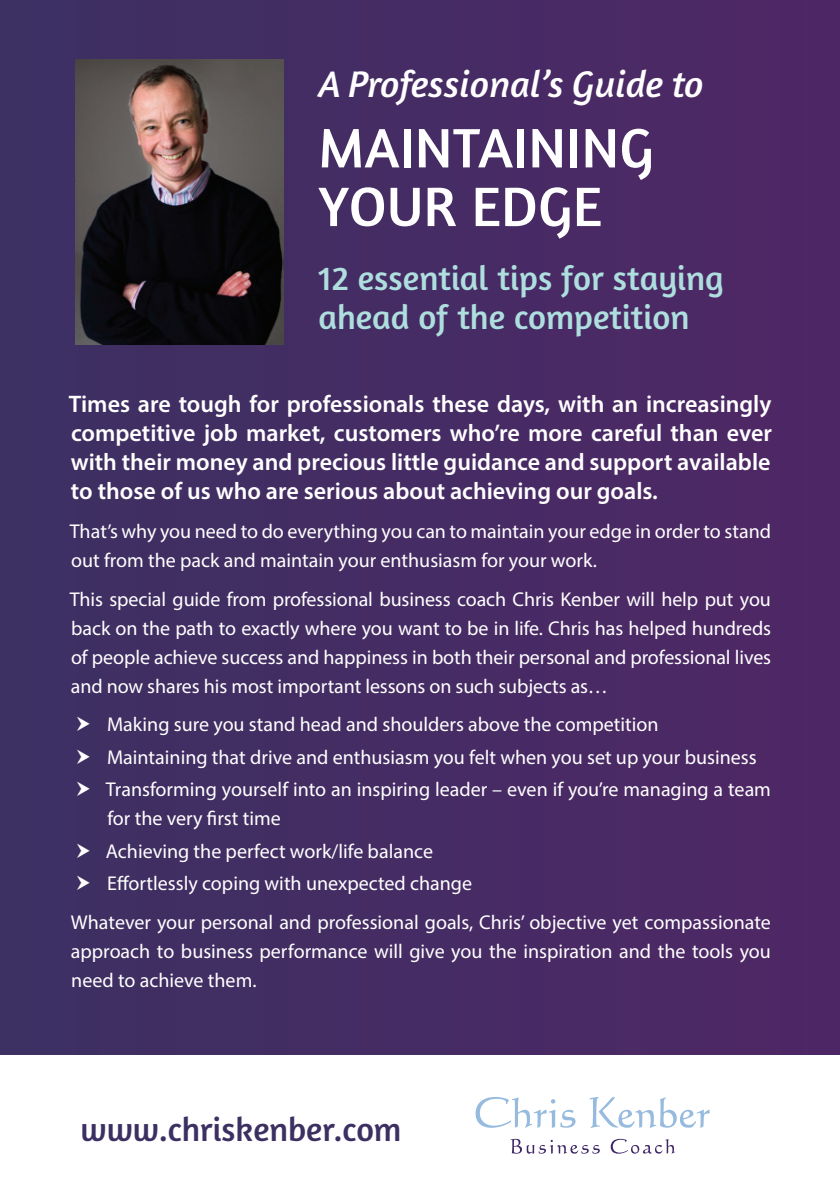
<style>
.page{position:relative;width:840px;height:1191px;background:#fff}
.page>*{position:absolute;margin:0;border:0;box-sizing:border-box;transform-origin:0 0}
.t1{font:56.4px/58.6px "Amaranth";letter-spacing:.01em;color:#fff}
.t2{font:italic 38px "Amaranth";color:#fff}
.t3{font:34.8px/39px "Amaranth";color:#aedede}
.t4{font:34px "Amaranth";color:#3c3063}
.okladka{font:600 24px/29px "Myriad Pro";color:#fff;text-align:justify}
.okladka-2{font:20px/29px "Myriad Pro";color:#fff}
</style>
<div class="page">
<div style="left:0;top:0;width:839px;height:1191px;background:#462c64"></div>
<div style="left:0;top:1055px;width:839px;height:136px;background:#fff"></div>
<svg style="left:475px;top:1097px;width:100px;height:30px"></svg>
<svg style="left:589px;top:1097px;width:120px;height:31px"></svg>
<svg style="left:510px;top:1138px;width:89px;height:15px"></svg>
<svg style="left:610px;top:1138px;width:64px;height:15px"></svg>
<img style="left:76px;top:59px;width:207px;height:286px">
<p class="t2" style="left:318px;top:62px;width:386px">A Professional’s Guide to</p>
<p class="t1" style="left:318px;top:118px;width:337px">MAINTAINING<br>YOUR EDGE</p>
<p class="t3" style="left:318px;top:258px;width:406px">12 essential tips for staying ahead of the competition</p>
<p class="okladka" style="left:69px;top:388px;width:704px">Times are tough for professionals these days, with an increasingly competitive job market, customers who’re more careful than ever with their money and precious little guidance and support available to those of us who are serious about achieving our goals.</p>
<p class="okladka-2" style="left:70px;top:516px;width:702px">That’s why you need to do everything you can to maintain your edge in order to stand out from the pack and maintain your enthusiasm for your work.</p>
<p class="okladka-2" style="left:70px;top:584px;width:702px;text-align:justify">This special guide from professional business coach Chris Kenber will help put you back on the path to exactly where you want to be in life. Chris has helped hundreds of people achieve success and happiness in both their personal and professional lives and now shares his most important lessons on such subjects as…</p>
<p class="okladka-2" style="left:107px;top:710px;width:552px">Making sure you stand head and shoulders above the competition</p>
<p class="okladka-2" style="left:107px;top:742px;width:650px">Maintaining that drive and enthusiasm you felt when you set up your business</p>
<p class="okladka-2" style="left:106px;top:774px;width:666px">Transforming yourself into an inspiring leader – even if you’re managing a team for the very first time</p>
<p class="okladka-2" style="left:106px;top:836px;width:328px">Achieving the perfect work/life balance</p>
<p class="okladka-2" style="left:107px;top:868px;width:366px">Effortlessly coping with unexpected change</p>
<p class="okladka-2" style="left:71px;top:907px;width:701px;text-align:justify">Whatever your personal and professional goals, Chris’ objective yet compassionate approach to business performance will give you the inspiration and the tools you need to achieve them.</p>
<p class="t4" style="left:80px;top:1109px;width:322px">www.chriskenber.com</p>
</div>
